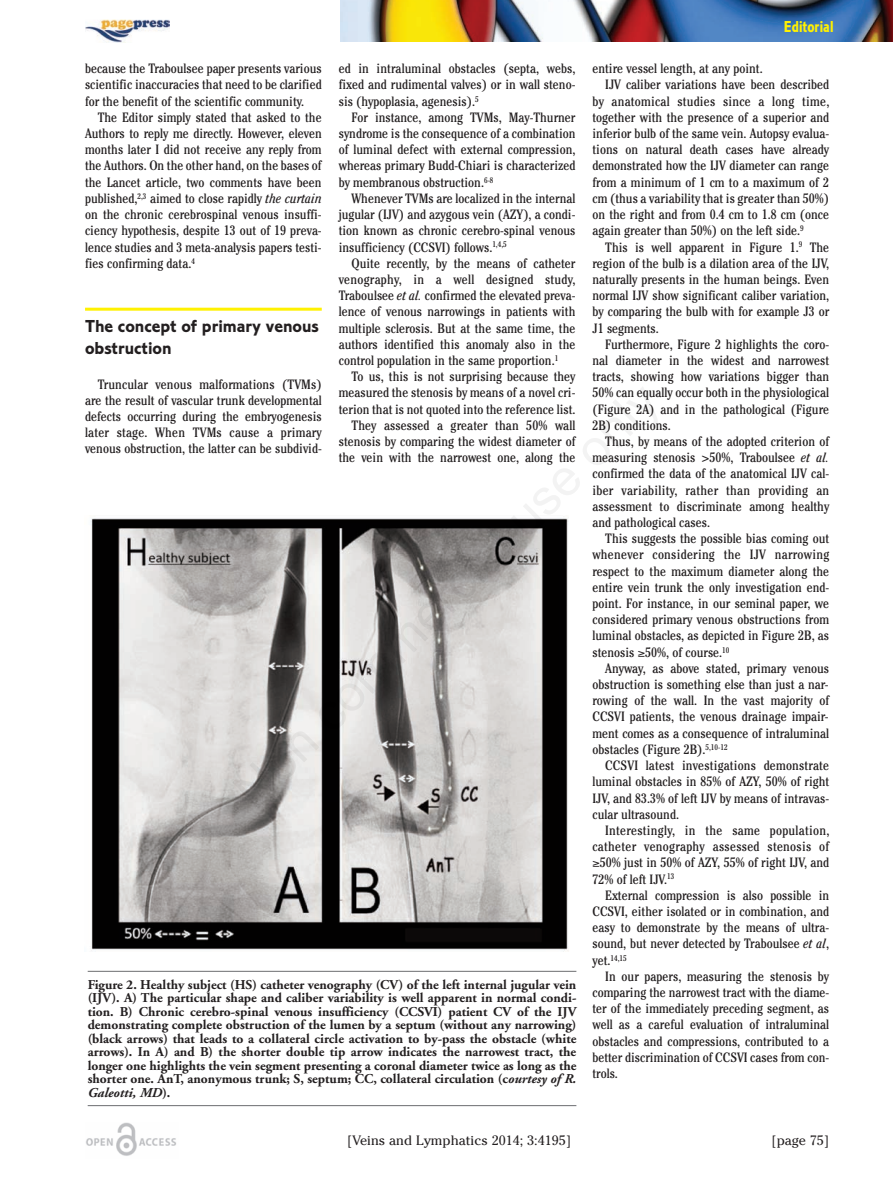
<style>
.page{position:relative;width:893px;height:1191px;background:#fff}
.page>*{position:absolute;margin:0;border:0;box-sizing:border-box;transform-origin:0 0}
.t1{font:18px/21.6px "Corinthian Bold Plain";color:#231f20}
.t2{font:16.5px "Corinthian Bold Condensed Plain";color:#fff101}
.t3{font:condensed 13.5px/16.2px "Cheltenham";color:#231f20;text-align:justify}
.t4{font:700 13.5px/13.5px "Adobe Garamond";color:#231f20;text-align:justify}
.t5{font:condensed 13.5px "Cheltenham";letter-spacing:.02em;color:#231f20}
.t6{font:13.5px "Cheltenham";color:#231f20}
.t7{font:condensed 8.1px "Cheltenham";color:#231f20}
.s1{font-style:italic}
.s2{font-size:13.5px}
</style>
<div class="page">
<img style="left:340px;top:0;width:553px;height:41px">
<hr style="left:85px;top:308px;width:237px;height:3px;background:#fff101">
<img style="left:86px;top:1123px;width:90px;height:33px">
<img style="left:85px;top:19px;width:85px;height:24px">
<img style="left:90px;top:518px;width:479px;height:433px">
<hr style="left:88px;top:971px;width:488px;height:1px;background:#6c6d70">
<hr style="left:88px;top:1105px;width:488px;height:1px;background:#6c6d70">
<p class="t3" style="left:85px;top:62px;width:238px">because the Traboulsee paper presents various scientific inaccuracies that need to be clarified for the benefit of the scientific community.</p>
<p class="t3" style="left:85px;top:110px;width:238px;text-indent:13px">The Editor simply stated that asked to the Authors to reply me directly. However, eleven months later I did not receive any reply from the Authors. On the other hand, on the bases of the Lancet article, two comments have been published,<sup>2,3</sup> aimed to close rapidly <span class="s1">the curtain </span>on the chronic cerebrospinal venous insuffi&shy;ciency hypothesis, despite 13 out of 19 preva&shy;lence studies and 3 meta-analysis papers testi&shy;fies confirming data.<sup>4</sup></p>
<h1 class="t1" style="left:85px;top:317px;width:235px">The concept of primary venous obstruction</h1>
<p class="t3" style="left:85px;top:377px;width:238px;text-indent:13px">Truncular venous malformations (TVMs) are the result of vascular trunk developmental defects occurring during the embryogenesis later stage. When TVMs cause a primary venous obstruction, the latter can be subdivid-</p>
<p class="t3" style="left:339px;top:62px;width:238px">ed in intraluminal obstacles (septa, webs, fixed and rudimental valves) or in wall steno&shy;sis (hypoplasia, agenesis).<sup>5</sup></p>
<p class="t3" style="left:339px;top:110px;width:238px;text-indent:13px">For instance, among TVMs, May-Thurner syndrome is the consequence of a combination of luminal defect with external compression, whereas primary Budd-Chiari is characterized by membranous obstruction.<sup>6-8</sup></p>
<p class="t3" style="left:339px;top:191px;width:238px;text-indent:13px">Whenever TVMs are localized in the internal jugular (IJV) and azygous vein (AZY), a condi&shy;tion known as chronic cerebro-spinal venous insufficiency (CCSVI) follows.<sup>1,4,5</sup></p>
<p class="t3" style="left:339px;top:256px;width:238px;text-indent:13px">Quite recently, by the means of catheter venography, in a well designed study, Traboulsee <span class="s1">et al.</span> confirmed the elevated preva&shy;lence of venous narrowings in patients with multiple sclerosis. But at the same time, the authors identified this anomaly also in the control population in the same proportion.<sup>1</sup></p>
<p class="t3" style="left:339px;top:370px;width:238px;text-align:right">To us, this is not surprising because they measured the stenosis by means of a novel cri&shy;terion that is not quoted into the reference list.<br>They assessed a greater than 50% wall stenosis by comparing the widest diameter of the vein with the narrowest one, along the</p>
<p class="t4" style="left:88px;top:978px;width:490px">Figure 2. Healthy subject (HS) catheter venography (CV) of the left internal jugular vein (IJV). A) The particular shape and caliber variability is well apparent in normal condi&shy;tion. B) Chronic cerebro-spinal venous insufficiency (CCSVI) patient CV of the IJV demonstrating complete obstruction of the lumen by a septum (without any narrowing) (black arrows) that leads to a collateral circle activation to by-pass the obstacle (white arrows). In A) and B) the shorter double tip arrow indicates the narrowest tract, the longer one highlights the vein segment presenting a coronal diameter twice as long as the shorter one. AnT, anonymous trunk; S, septum; CC, collateral circulation (c<span class="s1">ourtesy of R.<br>Galeotti, MD</span>).</p>
<p class="t2" style="left:784px;top:21px;width:51px">Editorial</p>
<p class="t3" style="left:592px;top:62px;width:172px">entire vessel length, at any point.</p>
<p class="t3" style="left:605px;top:78px;width:225px">IJV caliber variations have been described</p>
<p class="t3" style="left:592px;top:94px;width:238px">by anatomical studies since a long time,</p>
<p class="t3" style="left:592px;top:110px;width:238px">together with the presence of a superior and</p>
<p class="t3" style="left:592px;top:127px;width:238px">inferior bulb of the same vein. Autopsy evalua-</p>
<p class="t3" style="left:592px;top:143px;width:238px">tions on natural death cases have already</p>
<p class="t3" style="left:592px;top:159px;width:238px">demonstrated how the IJV diameter can range</p>
<p class="t3" style="left:592px;top:175px;width:238px">from a minimum of 1 cm to a maximum of 2</p>
<p class="t3" style="left:592px;top:191px;width:238px">cm (thus a variability that is greater than 50%)</p>
<p class="t3" style="left:592px;top:208px;width:238px">on the right and from 0.4 cm to 1.8 cm (once</p>
<p class="t3" style="left:592px;top:224px;width:213px">again greater than 50%) on the left side.<sup>9</sup></p>
<p class="t3" style="left:605px;top:240px;width:225px">This is well apparent in Figure 1.<sup>9</sup> The</p>
<p class="t3" style="left:592px;top:256px;width:238px">region of the bulb is a dilation area of the IJV,</p>
<p class="t3" style="left:592px;top:272px;width:238px">naturally presents in the human beings. Even</p>
<p class="t3" style="left:592px;top:289px;width:238px">normal IJV show significant caliber variation,</p>
<p class="t3" style="left:592px;top:305px;width:238px">by comparing the bulb with for example J3 or</p>
<p class="t3" style="left:592px;top:321px;width:68px">J1 segments.</p>
<p class="t3" style="left:605px;top:337px;width:225px">Furthermore, Figure 2 highlights the coro-</p>
<p class="t3" style="left:592px;top:353px;width:238px">nal diameter in the widest and narrowest</p>
<p class="t3" style="left:592px;top:370px;width:238px">tracts, showing how variations bigger than</p>
<p class="t3" style="left:592px;top:386px;width:238px">50% can equally occur both in the physiological</p>
<p class="t3" style="left:592px;top:402px;width:238px">(Figure 2A) and in the pathological (Figure</p>
<p class="t3" style="left:592px;top:418px;width:80px">2B) conditions.</p>
<p class="t3" style="left:605px;top:434px;width:225px">Thus, by means of the adopted criterion of</p>
<p class="t3" style="left:592px;top:451px;width:238px">measuring stenosis &gt;50%, Traboulsee <span class="s1">et al.</span></p>
<p class="t3" style="left:592px;top:467px;width:238px">confirmed the data of the anatomical IJV cal-</p>
<p class="t5" style="left:592px;top:485px;width:238px">iber variability, rather than providing an</p>
<p class="t3" style="left:592px;top:499px;width:238px">assessment to discriminate among healthy</p>
<p class="t3" style="left:592px;top:515px;width:119px">and pathological cases.</p>
<p class="t3" style="left:605px;top:532px;width:225px">This suggests the possible bias coming out</p>
<p class="t5" style="left:592px;top:550px;width:238px">whenever considering the IJV narrowing</p>
<p class="t3" style="left:592px;top:564px;width:238px">respect to the maximum diameter along the</p>
<p class="t3" style="left:592px;top:580px;width:238px">entire vein trunk the only investigation end-</p>
<p class="t3" style="left:592px;top:596px;width:238px">point. For instance, in our seminal paper, we</p>
<p class="t3" style="left:592px;top:613px;width:238px">considered primary venous obstructions from</p>
<p class="t3" style="left:592px;top:629px;width:238px">luminal obstacles, as depicted in Figure 2B, as</p>
<p class="t3" style="left:592px;top:645px;width:138px">stenosis ≥50%, of course.<sup>10</sup></p>
<p class="t3" style="left:605px;top:661px;width:225px">Anyway, as above stated, primary venous</p>
<p class="t3" style="left:592px;top:677px;width:238px">obstruction is something else than just a nar-</p>
<p class="t3" style="left:592px;top:694px;width:238px">rowing of the wall. In the vast majority of</p>
<p class="t3" style="left:592px;top:710px;width:238px">CCSVI patients, the venous drainage impair-</p>
<p class="t3" style="left:592px;top:726px;width:238px">ment comes as a consequence of intraluminal</p>
<p class="t3" style="left:592px;top:742px;width:137px">obstacles (Figure 2B).<sup>5,10-12</sup></p>
<p class="t3" style="left:605px;top:758px;width:225px">CCSVI latest investigations demonstrate</p>
<p class="t3" style="left:592px;top:775px;width:238px">luminal obstacles in 85% of AZY, 50% of right</p>
<p class="t3" style="left:592px;top:791px;width:238px">IJV, and 83.3% of left IJV by means of intravas-</p>
<p class="t3" style="left:592px;top:807px;width:88px">cular ultrasound.</p>
<p class="t5" style="left:605px;top:825px;width:226px">Interestingly, in the same population,</p>
<p class="t5" style="left:592px;top:841px;width:238px">catheter venography assessed stenosis of</p>
<p class="t3" style="left:592px;top:856px;width:238px">≥50% just in 50% of AZY, 55% of right IJV, and</p>
<p class="t3" style="left:592px;top:872px;width:83px">72% of left IJV.<sup>13</sup></p>
<p class="t3" style="left:605px;top:888px;width:225px">External compression is also possible in</p>
<p class="t3" style="left:592px;top:904px;width:238px">CCSVI, either isolated or in combination, and</p>
<p class="t3" style="left:592px;top:920px;width:238px">easy to demonstrate by the means of ultra-</p>
<p class="t3" style="left:592px;top:937px;width:238px">sound, but never detected by Traboulsee <span class="s1">et al</span>,</p>
<p class="t7" style="left:592px;top:954px;width:36px"><span class="s2">yet.</span>14,15</p>
<p class="t3" style="left:592px;top:969px;width:238px;text-indent:13px">In our papers, measuring the stenosis by comparing the narrowest tract with the diame&shy;ter of the immediately preceding segment, as well as a careful evaluation of intraluminal obstacles and compressions, contributed to a better discrimination of CCSVI cases from con&shy;trols.</p>
<p class="t6" style="left:347px;top:1132px;width:225px">[Veins and Lymphatics 2014; 3:4195]</p>
<p class="t6" style="left:771px;top:1132px;width:59px">[page 75]</p>
</div>
